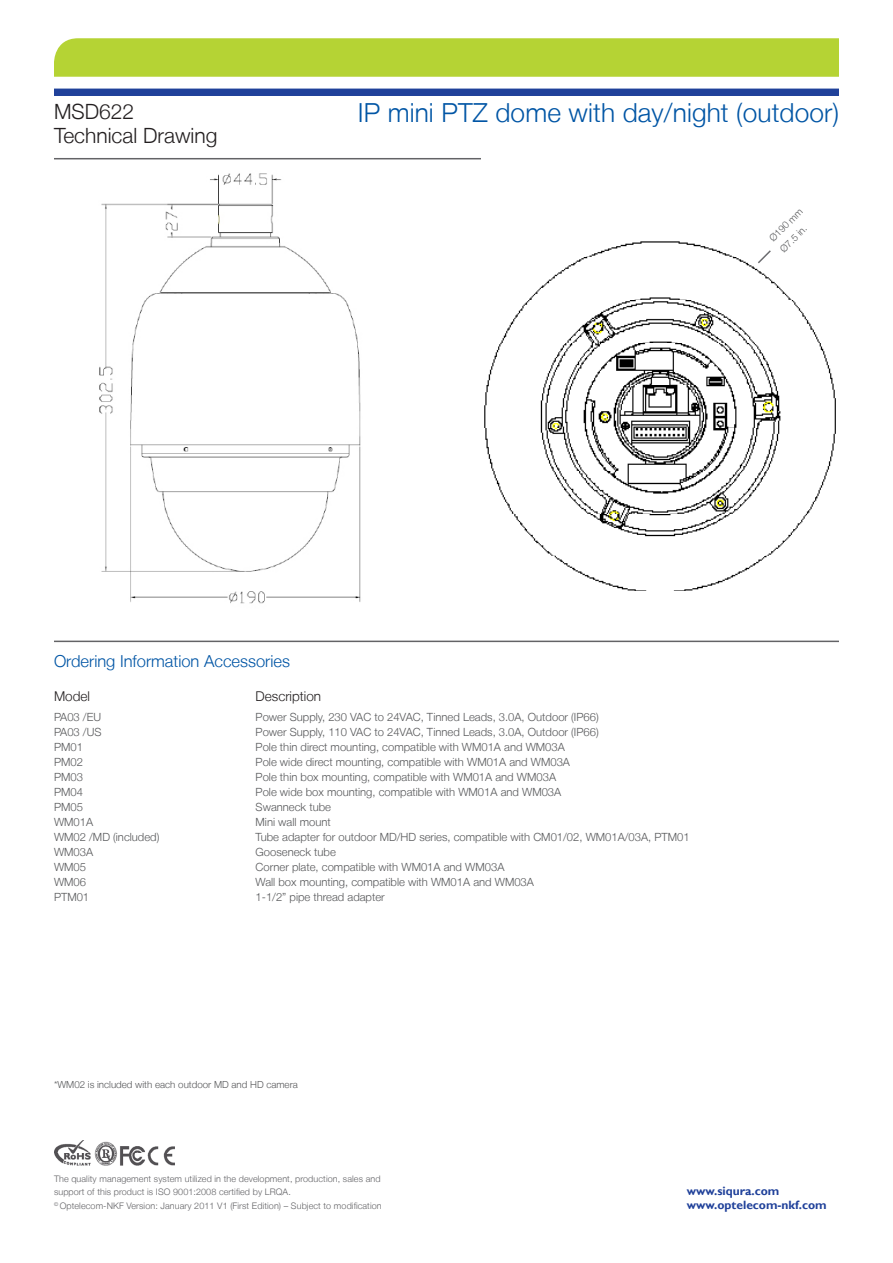
<style>
.page{position:relative;width:893px;height:1263px;background:#fff}
.page>*{position:absolute;margin:0;border:0;box-sizing:border-box;transform-origin:0 0}
.Brood_grijs{font:300 26.25px "Helvetica Neue LT";letter-spacing:.005em;color:#0155a5}
.Brood_grijs-2{font:300 21px "Helvetica Neue LT";color:#231f20}
.Brood_grijs-3{font:300 16.5px "Helvetica Neue LT";color:#0155a5}
.Brood_grijs-4{font:300 13.5px "Helvetica Neue LT";color:#231f20}
.t1{font:700 12px "Gill Sans";color:#20419a}
.Brood_grijs-5{font:300 11.25px "Helvetica Neue LT";color:#57585a}
.Brood_grijs-6{font:300 9.75px "Helvetica Neue LT";color:#57585a}
.Brood_grijs-7{font:300 9px "Helvetica Neue LT";letter-spacing:.01em;color:#636366}
</style>
<div class="page">
<div style="left:54px;top:89px;width:785px;height:7px;background:#20419a"></div>
<div style="left:54px;top:38px;width:785px;height:39px;background:#b5d334"></div>
<img style="left:55px;top:1140px;width:119px;height:25px">
<hr style="left:54px;top:158px;width:785px;height:1px;background:#636366">
<hr style="left:54px;top:641px;width:785px;height:1px;background:#636366">
<img style="left:99px;top:173px;width:262px;height:431px">
<img style="left:482px;top:158px;width:357px;height:432px">
<svg style="left:756px;top:249px;width:16px;height:16px"></svg>
<p class="Brood_grijs-2" style="left:54px;top:99px;width:82px">MSD622</p>
<p class="Brood_grijs-2" style="left:54px;top:123px;width:165px">Technical Drawing</p>
<p class="Brood_grijs" style="left:358px;top:97px;width:483px">IP mini PTZ dome with day/night (outdoor)</p>
<p class="Brood_grijs-6" style="left:767px;top:235px;width:44px;rotate:-45deg">Ø190 mm</p>
<p class="Brood_grijs-6" style="left:777px;top:246px;width:35px;rotate:-45deg">Ø7.5 in.</p>
<p class="Brood_grijs-3" style="left:54px;top:651px;width:237px">Ordering Information Accessories</p>
<p class="Brood_grijs-4" style="left:54px;top:688px;width:38px">Model</p>
<p class="Brood_grijs-4" style="left:256px;top:688px;width:67px">Description</p>
<p class="Brood_grijs-5" style="left:54px;top:710px;width:49px">PA03 /EU</p>
<p class="Brood_grijs-5" style="left:54px;top:725px;width:49px">PA03 /US</p>
<p class="Brood_grijs-5" style="left:54px;top:740px;width:30px">PM01</p>
<p class="Brood_grijs-5" style="left:54px;top:755px;width:30px">PM02</p>
<p class="Brood_grijs-5" style="left:54px;top:770px;width:30px">PM03</p>
<p class="Brood_grijs-5" style="left:54px;top:785px;width:30px">PM04</p>
<p class="Brood_grijs-5" style="left:54px;top:800px;width:30px">PM05</p>
<p class="Brood_grijs-5" style="left:54px;top:815px;width:41px">WM01A</p>
<p class="Brood_grijs-5" style="left:54px;top:830px;width:107px">WM02 /MD (included)</p>
<p class="Brood_grijs-5" style="left:54px;top:845px;width:41px">WM03A</p>
<p class="Brood_grijs-5" style="left:54px;top:860px;width:34px">WM05</p>
<p class="Brood_grijs-5" style="left:54px;top:875px;width:34px">WM06</p>
<p class="Brood_grijs-5" style="left:54px;top:890px;width:37px">PTM01</p>
<p class="Brood_grijs-5" style="left:256px;top:710px;width:345px">Power Supply, 230 VAC to 24VAC, Tinned Leads, 3.0A, Outdoor (IP66)</p>
<p class="Brood_grijs-5" style="left:256px;top:725px;width:345px">Power Supply, 110 VAC to 24VAC, Tinned Leads, 3.0A, Outdoor (IP66)</p>
<p class="Brood_grijs-5" style="left:256px;top:740px;width:311px">Pole thin direct mounting, compatible with WM01A and WM03A</p>
<p class="Brood_grijs-5" style="left:256px;top:755px;width:316px">Pole wide direct mounting, compatible with WM01A and WM03A</p>
<p class="Brood_grijs-5" style="left:256px;top:770px;width:302px">Pole thin box mounting, compatible with WM01A and WM03A</p>
<p class="Brood_grijs-5" style="left:256px;top:785px;width:307px">Pole wide box mounting, compatible with WM01A and WM03A</p>
<p class="Brood_grijs-5" style="left:256px;top:800px;width:77px">Swanneck tube</p>
<p class="Brood_grijs-5" style="left:256px;top:815px;width:77px">Mini wall mount</p>
<p class="Brood_grijs-5" style="left:256px;top:830px;width:436px">Tube adapter for outdoor MD/HD series, compatible with CM01/02, WM01A/03A, PTM01</p>
<p class="Brood_grijs-5" style="left:256px;top:845px;width:82px">Gooseneck tube</p>
<p class="Brood_grijs-5" style="left:256px;top:860px;width:250px">Corner plate, compatible with WM01A and WM03A</p>
<p class="Brood_grijs-5" style="left:256px;top:875px;width:280px">Wall box mounting, compatible with WM01A and WM03A</p>
<p class="Brood_grijs-5" style="left:256px;top:890px;width:131px">1-1/2” pipe thread adapter</p>
<p class="Brood_grijs-6" style="left:54px;top:1078px;width:245px">*WM02 is included with each outdoor MD and HD camera</p>
<p class="Brood_grijs-7" style="left:54px;top:1173px;width:328px">The quality management system utilized in the development, production, sales and</p>
<p class="Brood_grijs-7" style="left:54px;top:1187px;width:238px">support of this product is ISO 9001:2008 certified by LRQA.</p>
<p class="Brood_grijs-7" style="left:54px;top:1200px;width:329px"><sup>©</sup> Optelecom-NKF Version: January 2011 V1 (First Edition) – Subject to modification</p>
<p class="t1" style="left:687px;top:1184px;width:94px">www.siqura.com</p>
<p class="t1" style="left:687px;top:1198px;width:142px">www.optelecom-nkf.com</p>
</div>
